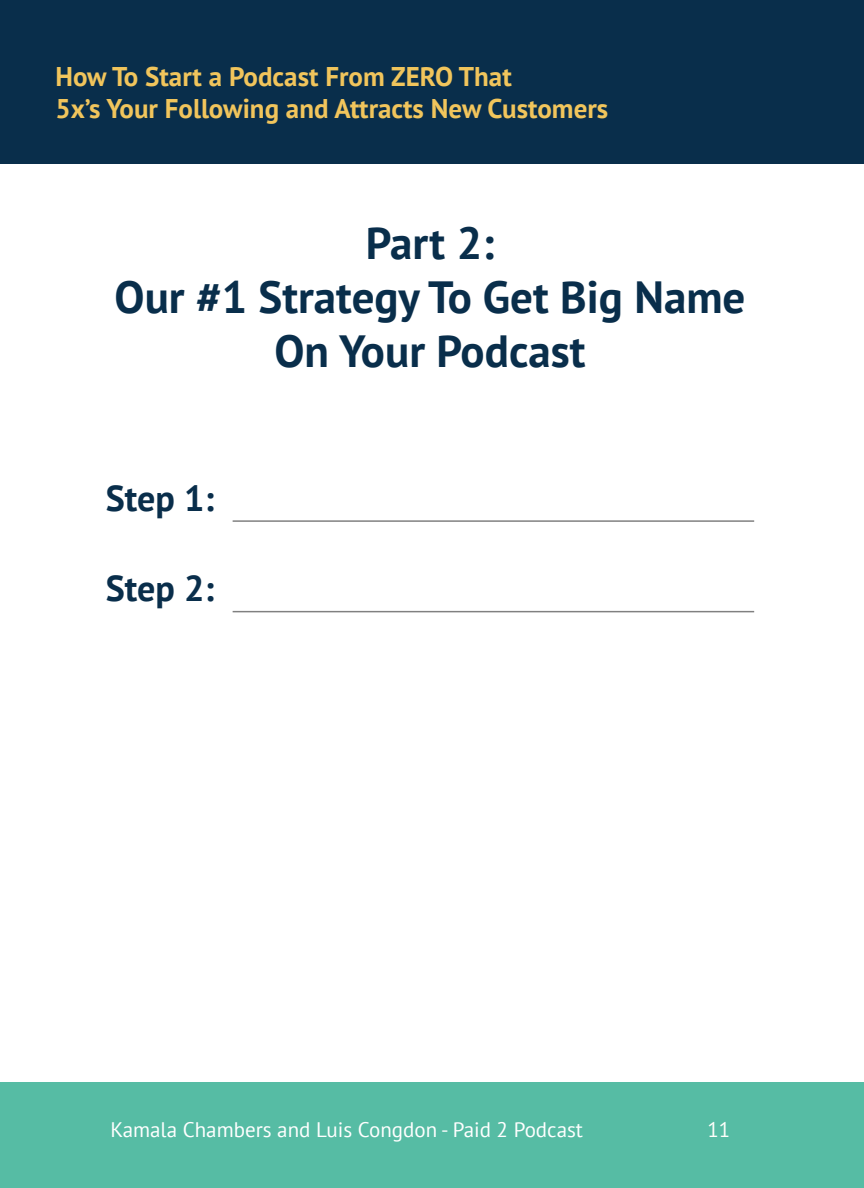
<style>
.page{position:relative;width:864px;height:1188px;background:#fff}
.page>*{position:absolute;margin:0;border:0;box-sizing:border-box;transform-origin:0 0}
.t1{font:700 45px/54px "PT Sans";color:#092e4b;text-align:center}
.t2{font:700 36px "PT Sans";color:#092e4b}
.t3{font:700 27px/32.4px "PT Sans";color:#f1c55c}
.t4{font:21px "PT Sans";color:#fff}
.t5{font:21px "PT Sans";color:#fffffb}
</style>
<div class="page">
<div style="left:0;top:0;width:864px;height:164px;background:#092e4b"></div>
<div style="left:0;top:1082px;width:864px;height:106px;background:#56bca4"></div>
<hr style="left:233px;top:520px;width:521px;height:2px;background:#000">
<hr style="left:233px;top:611px;width:521px;height:1px;background:#000">
<p class="t3" style="left:56px;top:59px;width:554px">How To Start a Podcast From ZERO That<br>5x’s Your Following and Attracts New Customers</p>
<h1 class="t1" style="left:115px;top:215px;width:632px">Part 2:<br>Our #1 Strategy To Get Big Name<br>On Your Podcast</h1>
<h2 class="t2" style="left:106px;top:474px;width:110px">Step 1:</h2>
<h2 class="t2" style="left:106px;top:564px;width:110px">Step 2:</h2>
<p class="t4" style="left:111px;top:1116px;width:474px">Kamala Chambers and Luis Congdon - Paid 2 Podcast</p>
<p class="t5" style="left:707px;top:1116px;width:24px">11</p>
</div>
